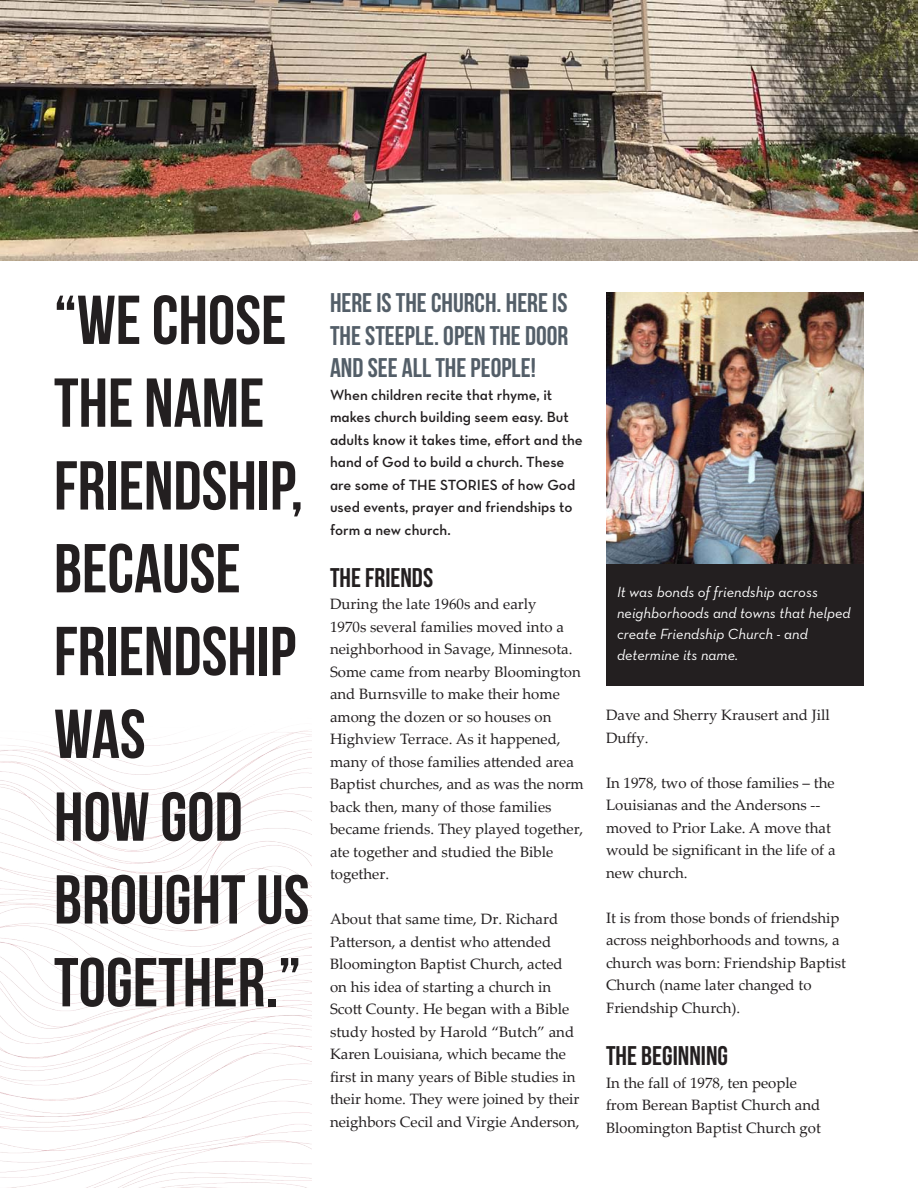
<style>
.page{position:relative;width:918px;height:1188px;background:#fff}
.page>*{position:absolute;margin:0;border:0;box-sizing:border-box;transform-origin:0 0}
.t1{font:700 69px/82.8px "Bebas Neue";color:#231f20}
.t2{font:700 27px/32.4px "Bebas Neue";color:#535e68;text-align:justify}
.t3{font:700 27px "Bebas Neue";color:#231f20}
.t4{font:15px/22.5px "Palatino Linotype";color:#231f20}
.t5{font:15px/22.5px "Neutra Text Demi Alt";color:#231f20}
.t6{font:italic 15px/21px "Neutra Text";color:#fff}
</style>
<div class="page">
<img style="left:0;top:0;width:918px;height:260px">
<img style="left:0;top:4px;width:312px;height:1184px">
<img style="left:606px;top:292px;width:258px;height:272px">
<div style="left:606px;top:564px;width:258px;height:122px;background:#231f20"></div>
<p class="t1" style="left:54px;top:278px;width:251px">“WE CHOSE<br>THE NAME<br>FRIENDSHIP,<br>BECAUSE<br>FRIENDSHIP</p>
<p class="t1" style="left:54px;top:692px;width:257px">WAS<br>HOW GOD<br>BROUGHT US<br>TOGETHER.”</p>
<p class="t2" style="left:330px;top:287px;width:240px">HERE IS THE CHURCH. HERE IS THE STEEPLE. OPEN THE DOOR AND SEE ALL THE PEOPLE!</p>
<p class="t5" style="left:330px;top:383px;width:254px">When children recite that rhyme, it makes church building seem easy. But adults know it takes time, effort and the hand of God to build a church. These are some of THE STORIES of how God used events, prayer and friendships to form a new church.</p>
<p class="t3" style="left:330px;top:563px;width:105px">THE FRIENDS</p>
<p class="t4" style="left:330px;top:593px;width:255px">During the late 1960s and early<br>1970s several families moved into a neighborhood in Savage, Minnesota.<br>Some came from nearby Bloomington and Burnsville to make their home among the dozen or so houses on<br>Highview Terrace. As it happened, many of those families attended area<br>Baptist churches, and as was the norm back then, many of those families became friends. They played together, ate together and studied the Bible together.</p>
<p class="t4" style="left:330px;top:908px;width:251px">About that same time, Dr. Richard Patterson, a dentist who attended Bloomington Baptist Church, acted on his idea of starting a church in Scott County. He began with a Bible study hosted by Harold “Butch” and Karen Louisiana, which became the first in many years of Bible studies in their home. They were joined by their neighbors Cecil and Virgie Anderson,</p>
<p class="t6" style="left:617px;top:581px;width:235px">It was bonds of friendship across neighborhoods and towns that helped create Friendship Church - and determine its name.</p>
<p class="t4" style="left:606px;top:703px;width:225px">Dave and Sherry Krausert and Jill<br>Duffy.</p>
<p class="t4" style="left:606px;top:771px;width:231px">In 1978, two of those families – the<br>Louisianas and the Andersons -- moved to Prior Lake. A move that would be significant in the life of a new church.</p>
<p class="t4" style="left:606px;top:906px;width:241px">It is from those bonds of friendship across neighborhoods and towns, a church was born: Friendship Baptist<br>Church (name later changed to<br>Friendship Church).</p>
<p class="t3" style="left:606px;top:1041px;width:124px">THE BEGINNING</p>
<p class="t4" style="left:606px;top:1071px;width:216px">In the fall of 1978, ten people from Berean Baptist Church and<br>Bloomington Baptist Church got</p>
</div>
